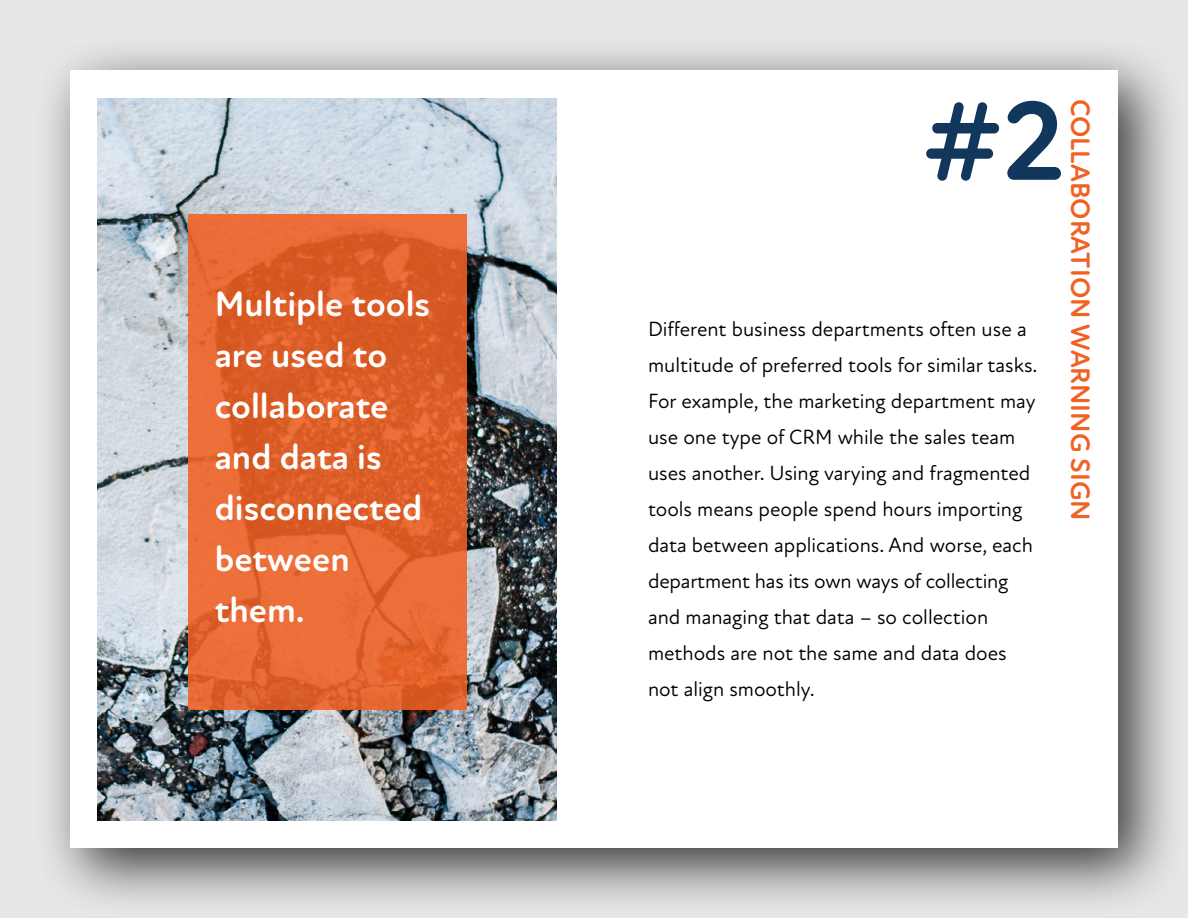
<style>
.page{position:relative;width:1188px;height:918px;background:#e6e7e8}
.page>*{position:absolute;margin:0;border:0;box-sizing:border-box;transform-origin:0 0}
.t1{font:700 114.3px "Atten Round New";color:#11375c}
.t2{font:700 36px/51px "Atten Round New";color:#fff}
.t3{font:700 27.3px "Atten Round New";color:#f16123}
.t4{font:21px/36px "Atten Round New";color:#000}
</style>
<div class="page">
<div style="left:34px;top:35px;width:1154px;height:883px;background:#000;opacity:.77"></div>
<div style="left:70px;top:70px;width:1048px;height:778px;background:#fff"></div>
<img style="left:97px;top:98px;width:459px;height:723px">
<svg style="left:188px;top:214px;width:278px;height:496px;background:#e1632d"></svg>
<h2 class="t2" style="left:215px;top:279px;width:217px">Multiple tools are used to collaborate and data is disconnected between them.</h2>
<h1 class="t1" style="left:923px;top:73px;width:143px">#2</h1>
<p class="t4" style="left:648px;top:311px;width:391px">Different business departments often use a multitude of preferred tools for similar tasks.<br>For example, the marketing department may use one type of CRM while the sales team uses another. Using varying and fragmented tools means people spend hours importing data between applications. And worse, each department has its own ways of collecting and managing that data – so collection methods are not the same and data does not align smoothly.</p>
<h3 class="t3" style="left:1097px;top:99px;width:423px;rotate:90deg">COLLABORATION WARNING SIGN</h3>
</div>
